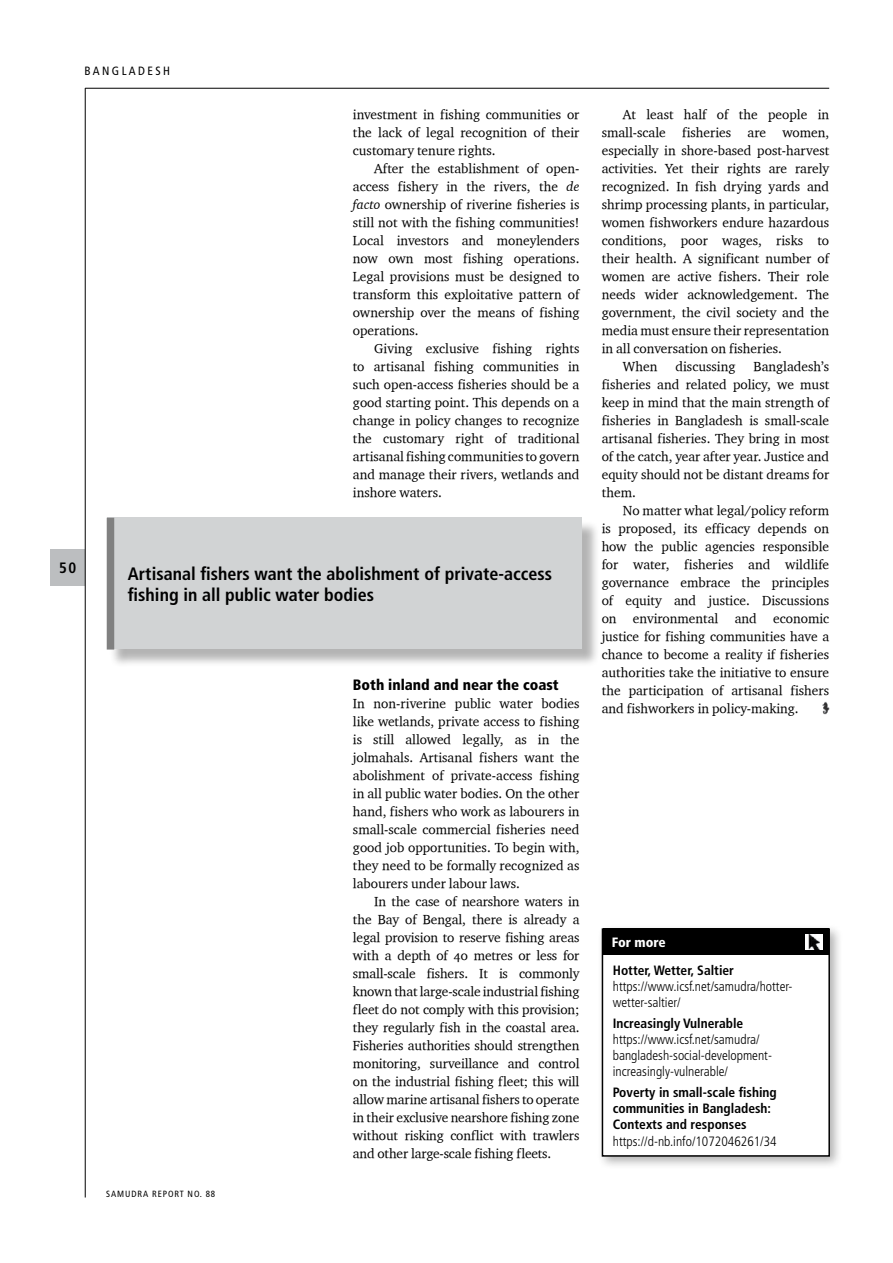
<style>
.page{position:relative;width:893px;height:1263px;background:#fff}
.page>*{position:absolute;margin:0;border:0;box-sizing:border-box;transform-origin:0 0}
.t1{font:700 condensed 18px/21px "Frutiger LT Std";color:#000}
.t2{font:900 condensed 15px "Frutiger LT Std";color:#000}
.t3{font:700 condensed 15px "Frutiger LT Std";color:#000}
.t4{font:13.5px/18px "Charter OSITCTT";color:#000;text-align:justify}
.t5{font:300 condensed 13.5px/16.2px "Frutiger LT Std";color:#000}
.t6{font:700 condensed 13.5px/16.2px "Frutiger LT Std";color:#000}
.t7{font:900 condensed 13.5px "Frutiger LT Std";color:#fff}
.t8{font:condensed 12px "Frutiger LT Std";letter-spacing:.2em;color:#000}
.t9{font:condensed 9px "Frutiger LT Std";letter-spacing:.1em;color:#000}
.s1{font-family:"Charter OSITCTT Italic"}
</style>
<div class="page">
<div style="left:51px;top:550px;width:34px;height:36px;background:#bcbec0"></div>
<hr style="left:85px;top:88px;width:1px;height:1109px;background:#000">
<hr style="left:85px;top:88px;width:744px;height:1px;background:#000">
<img style="left:822px;top:702px;width:7px;height:13px">
<div style="left:597px;top:923px;width:246px;height:247px;background:#000;opacity:.3"></div>
<div style="left:602px;top:929px;width:227px;height:227px;background:#fff"></div>
<div style="left:602px;top:928px;width:228px;height:229px;border:2px solid #000"></div>
<div style="left:603px;top:928px;width:225px;height:27px;background:#000"></div>
<img style="left:805px;top:935px;width:17px;height:15px">
<div style="left:109px;top:520px;width:491px;height:148px;background:#000;opacity:.3"></div>
<div style="left:107px;top:518px;width:475px;height:131px;background:#d1d3d4"></div>
<div style="left:107px;top:518px;width:7px;height:131px;background:#808080"></div>
<p class="t8" style="left:85px;top:64px;width:87px">BANGLADESH</p>
<p class="t4" style="left:353px;top:105px;width:228px">investment in fishing communities or the lack of legal recognition of their customary tenure rights.</p>
<p class="t4" style="left:353px;top:159px;width:228px;text-indent:21px">After the establishment of open&shy;access fishery in the rivers, the <span class="s1">de facto</span> ownership of riverine fisheries is still not with the fishing communities!<br>Local investors and moneylenders now own most fishing operations.<br>Legal provisions must be designed to transform this exploitative pattern of ownership over the means of fishing operations.</p>
<p class="t4" style="left:353px;top:339px;width:228px;text-indent:21px">Giving exclusive fishing rights to artisanal fishing communities in such open-access fisheries should be a good starting point. This depends on a change in policy changes to recognize the customary right of traditional artisanal fishing communities to govern and manage their rivers, wetlands and inshore waters.</p>
<p class="t3" style="left:59px;top:559px;width:19px">50</p>
<h1 class="t1" style="left:128px;top:563px;width:425px">Artisanal fishers want the abolishment of private-access fishing in all public water bodies</h1>
<p class="t9" style="left:106px;top:1189px;width:110px">SAMUDRA REPORT NO. 88</p>
<p class="t2" style="left:353px;top:676px;width:207px">Both inland and near the coast</p>
<p class="t4" style="left:353px;top:694px;width:228px">In non-riverine public water bodies like wetlands, private access to fishing is still allowed legally, as in the jolmahals. Artisanal fishers want the abolishment of private-access fishing in all public water bodies. On the other hand, fishers who work as labourers in small-scale commercial fisheries need good job opportunities. To begin with, they need to be formally recognized as labourers under labour laws.</p>
<p class="t4" style="left:353px;top:892px;width:228px;text-indent:21px">In the case of nearshore waters in the Bay of Bengal, there is already a legal provision to reserve fishing areas with a depth of 40 metres or less for small-scale fishers. It is commonly known that large-scale industrial fishing fleet do not comply with this provision; they regularly fish in the coastal area.<br>Fisheries authorities should strengthen monitoring, surveillance and control on the industrial fishing fleet; this will allow marine artisanal fishers to operate in their exclusive nearshore fishing zone without risking conflict with trawlers and other large-scale fishing fleets.</p>
<p class="t4" style="left:623px;top:105px;width:208px">At least half of the people in</p>
<p class="t4" style="left:602px;top:123px;width:229px">small-scale fisheries are women,</p>
<p class="t4" style="left:602px;top:141px;width:229px">especially in shore-based post-harvest</p>
<p class="t4" style="left:602px;top:159px;width:229px">activities. Yet their rights are rarely</p>
<p class="t4" style="left:602px;top:177px;width:229px">recognized. In fish drying yards and</p>
<p class="t4" style="left:602px;top:195px;width:229px">shrimp processing plants, in particular,</p>
<p class="t4" style="left:602px;top:213px;width:229px">women fishworkers endure hazardous</p>
<p class="t4" style="left:602px;top:231px;width:229px">conditions, poor wages, risks to</p>
<p class="t4" style="left:602px;top:249px;width:229px">their health. A significant number of</p>
<p class="t4" style="left:602px;top:267px;width:229px">women are active fishers. Their role</p>
<p class="t4" style="left:602px;top:285px;width:229px">needs wider acknowledgement. The</p>
<p class="t4" style="left:602px;top:303px;width:229px">government, the civil society and the</p>
<p class="t4" style="left:602px;top:321px;width:229px">media must ensure their representation</p>
<p class="t4" style="left:602px;top:339px;width:182px">in all conversation on fisheries.</p>
<p class="t4" style="left:623px;top:357px;width:36px">When</p>
<p class="t4" style="left:675px;top:357px;width:61px">discussing</p>
<p class="t4" style="left:602px;top:357px;width:229px;text-indent:152px">Bangladesh’s fisheries and related policy, we must keep in mind that the main strength of fisheries in Bangladesh is small-scale artisanal fisheries. They bring in most of the catch, year after year. Justice and equity should not be distant dreams for them.</p>
<p class="t4" style="left:602px;top:501px;width:229px;text-indent:21px">No matter what legal/policy reform is proposed, its efficacy depends on how the public agencies responsible for water, fisheries and wildlife governance embrace the principles of equity and justice. Discussions on environmental and economic justice for fishing communities have a chance to become a reality if fisheries authorities take the initiative to ensure the participation of artisanal fishers and fishworkers in policy-making.</p>
<p class="t7" style="left:612px;top:934px;width:56px">For more</p>
<p class="t6" style="left:613px;top:962px;width:123px">Hotter, Wetter, Saltier</p>
<p class="t5" style="left:613px;top:978px;width:181px">https://www.icsf.net/samudra/hotter&shy;wetter-saltier/</p>
<p class="t6" style="left:613px;top:1015px;width:132px">Increasingly Vulnerable</p>
<p class="t5" style="left:613px;top:1031px;width:161px">https://www.icsf.net/samudra/ bangladesh-social-development&shy;increasingly-vulnerable/</p>
<p class="t6" style="left:613px;top:1084px;width:166px">Poverty in small-scale fishing communities in Bangladesh:<br>Contexts and responses</p>
<p class="t5" style="left:613px;top:1133px;width:165px">https://d-nb.info/1072046261/34</p>
</div>
